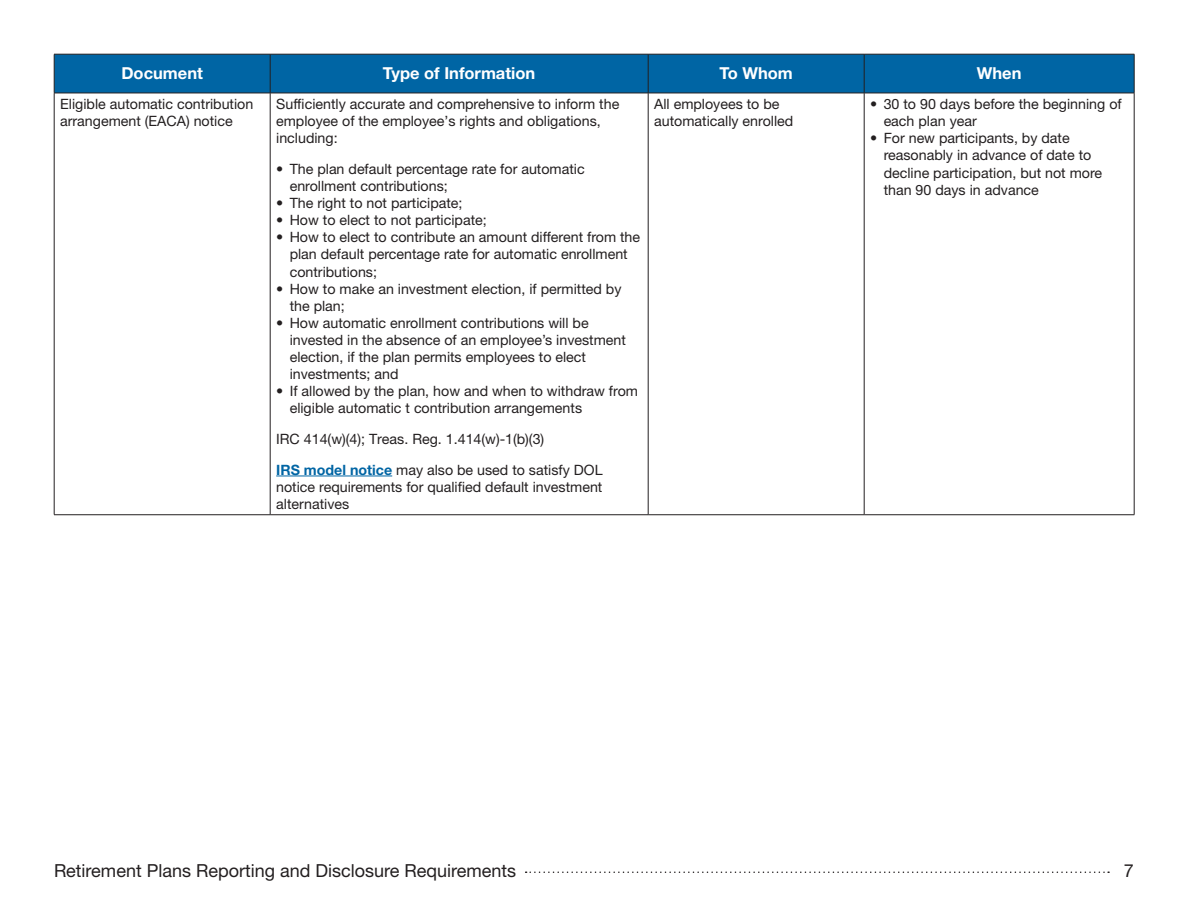
<style>
.page{position:relative;width:1188px;height:918px;background:#fff}
.page>*{position:absolute;margin:0;border:0;box-sizing:border-box;transform-origin:0 0}
.t1{font:18px "Helvetica Neue LT Std";color:#231f20}
.t2{font:700 16.5px "Helvetica Neue LT Std";color:#fff}
.t3{font:14.25px/17.1px "Helvetica Neue LT Std";color:#231f20}
.s1{font-weight:700;color:#0065a4}
</style>
<div class="page">
<svg style="left:526px;top:872px;width:583px;height:1px"></svg>
<div style="left:55px;top:55px;width:1079px;height:38px;background:#0065a4"></div>
<hr style="left:54px;top:54px;width:216px;height:1px;background:#231f20">
<hr style="left:54px;top:54px;width:1px;height:39px;background:#231f20">
<hr style="left:270px;top:54px;width:378px;height:1px;background:#231f20">
<hr style="left:270px;top:54px;width:1px;height:39px;background:#231f20">
<hr style="left:648px;top:54px;width:216px;height:1px;background:#231f20">
<hr style="left:648px;top:54px;width:1px;height:39px;background:#231f20">
<hr style="left:864px;top:54px;width:270px;height:1px;background:#231f20">
<hr style="left:864px;top:54px;width:1px;height:39px;background:#231f20">
<hr style="left:1134px;top:54px;width:1px;height:39px;background:#231f20">
<hr style="left:54px;top:93px;width:216px;height:1px;background:#231f20">
<hr style="left:54px;top:93px;width:1px;height:422px;background:#231f20">
<hr style="left:270px;top:93px;width:378px;height:1px;background:#231f20">
<hr style="left:270px;top:93px;width:1px;height:422px;background:#231f20">
<hr style="left:648px;top:93px;width:216px;height:1px;background:#231f20">
<hr style="left:648px;top:93px;width:1px;height:422px;background:#231f20">
<hr style="left:864px;top:93px;width:270px;height:1px;background:#231f20">
<hr style="left:864px;top:93px;width:1px;height:422px;background:#231f20">
<hr style="left:1134px;top:93px;width:1px;height:422px;background:#231f20">
<hr style="left:54px;top:514px;width:216px;height:1px;background:#231f20">
<hr style="left:270px;top:514px;width:378px;height:1px;background:#231f20">
<hr style="left:648px;top:514px;width:216px;height:1px;background:#231f20">
<hr style="left:864px;top:514px;width:270px;height:1px;background:#231f20">
<hr style="left:276px;top:476px;width:116px;height:1px;background:#0065a4">
<p class="t2" style="left:121px;top:63px;width:83px">Document</p>
<p class="t2" style="left:383px;top:63px;width:154px">Type of Information</p>
<p class="t2" style="left:720px;top:63px;width:75px">To Whom</p>
<p class="t2" style="left:977px;top:63px;width:46px">When</p>
<p class="t3" style="left:60px;top:95px;width:195px">Eligible automatic contribution</p>
<p class="t3" style="left:654px;top:95px;width:127px">All employees to be</p>
<p class="t3" style="left:870px;top:95px;width:253px">• 30 to 90 days before the beginning of</p>
<p class="t3" style="left:60px;top:112px;width:174px">arrangement (EACA) notice</p>
<p class="t3" style="left:276px;top:95px;width:345px">Sufficiently accurate and comprehensive to inform the employee of the employee’s rights and obligations, including:</p>
<p class="t3" style="left:290px;top:160px;width:297px;text-indent:-13px">• The plan default percentage rate for automatic enrollment contributions;</p>
<p class="t3" style="left:276px;top:194px;width:188px">• The right to not participate;</p>
<p class="t3" style="left:276px;top:211px;width:212px">• How to elect to not participate;</p>
<p class="t3" style="left:290px;top:229px;width:352px;text-indent:-13px">• How to elect to contribute an amount different from the plan default percentage rate for automatic enrollment contributions;</p>
<p class="t3" style="left:290px;top:280px;width:333px;text-indent:-13px">• How to make an investment election, if permitted by the plan;</p>
<p class="t3" style="left:290px;top:314px;width:338px;text-indent:-13px">• How automatic enrollment contributions will be invested in the absence of an employee’s investment election, if the plan permits employees to elect investments; and</p>
<p class="t3" style="left:290px;top:382px;width:350px;text-indent:-13px">• If allowed by the plan, how and when to withdraw from eligible automatic t contribution arrangements</p>
<p class="t3" style="left:276px;top:423px;width:328px;line-height:30.6px">IRC 414(w)(4); Treas. Reg. 1.414(w)-1(b)(3)<br><span class="s1">IRS model notice</span> may also be used to satisfy DOL</p>
<p class="t3" style="left:276px;top:478px;width:328px">notice requirements for qualified default investment alternatives</p>
<p class="t3" style="left:654px;top:112px;width:141px">automatically enrolled</p>
<p class="t3" style="left:884px;top:112px;width:95px">each plan year</p>
<p class="t3" style="left:884px;top:147px;width:220px">reasonably in advance of date to decline participation, but not more than 90 days in advance</p>
<p class="t3" style="left:870px;top:130px;width:201px">• For new participants, by date</p>
<p class="t1" style="left:54px;top:860px;width:464px">Retirement Plans Reporting and Disclosure Requirements</p>
<p class="t1" style="left:1124px;top:860px;width:12px">7</p>
</div>
